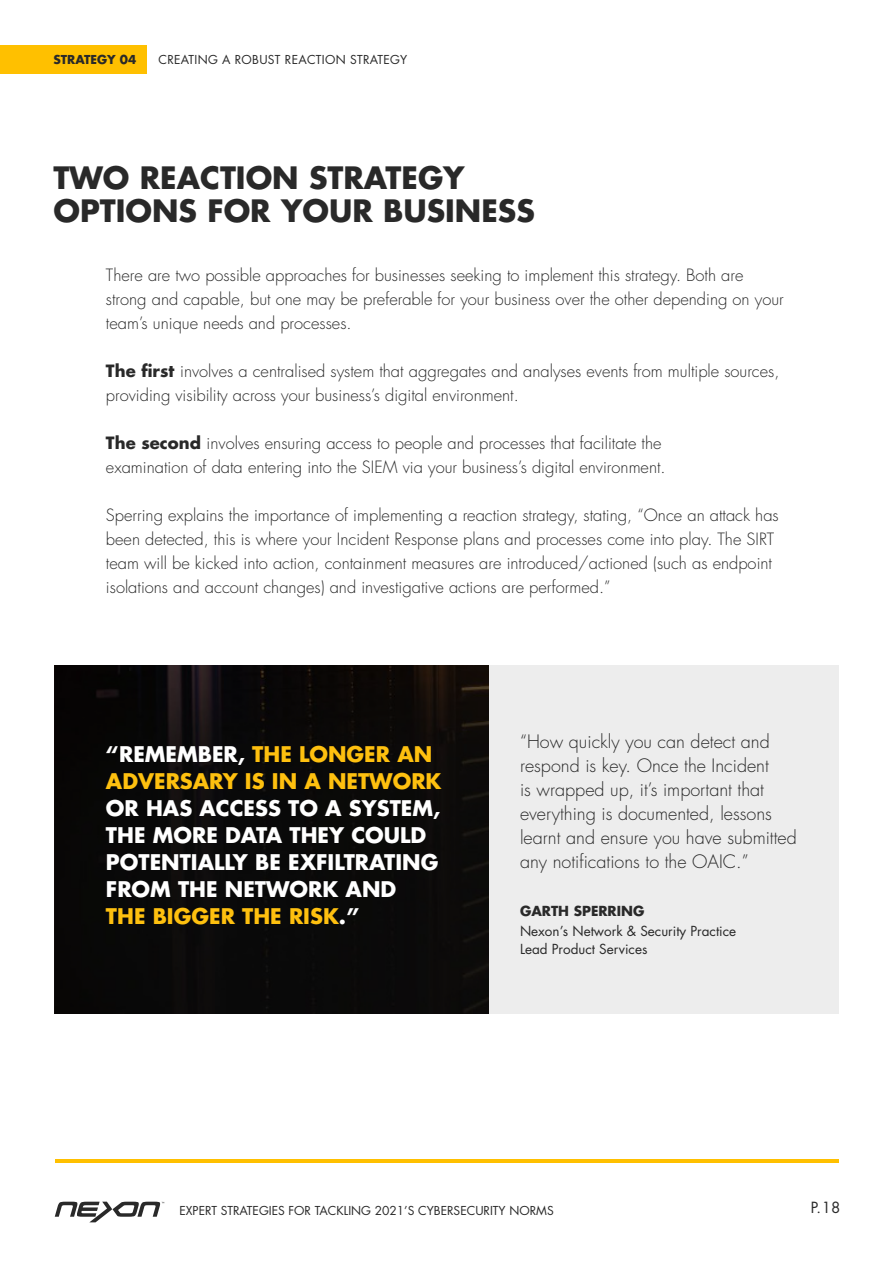
<style>
.page{position:relative;width:893px;height:1263px;background:#fff}
.page>*{position:absolute;margin:0;border:0;box-sizing:border-box;transform-origin:0 0}
.t1{font:700 30px/33px "Futura Std";color:#292929}
.t2{font:700 21px/27px "Futura Std";color:#fff}
.t3{font:700 21px/27px "Futura Std";color:#fec00f}
.t4{font:300 18px/24px "Futura Std";color:#292929}
.t5{font:300 16.5px/24px "Futura Std";color:#292929}
.t6{font:15px "Futura Std";color:#292929}
.t7{font:13.5px/18px "Futura Std";color:#292929}
.t8{font:700 13.5px "Futura Std";color:#292929}
.t9{font:12px "Futura Std";color:#292929}
.t10{font:12px "Futura Std";letter-spacing:.025em;color:#292929}
.t11{font:700 12px "Futura Std";color:#292929}
.s1{font-weight:700}
.s2{color:#fff}
.s3{color:#fec00f}
</style>
<div class="page">
<div style="left:0;top:45px;width:146px;height:29px;background:#ffc000"></div>
<hr style="left:55px;top:1159px;width:783px;height:3px;background:#ffc000">
<svg style="left:55px;top:1202px;width:109px;height:20px"></svg>
<div style="left:55px;top:665px;width:783px;height:349px;background:#ededed"></div>
<div style="left:55px;top:665px;width:433px;height:349px;background:#0a0909"></div>
<p class="t11" style="left:53px;top:52px;width:84px">STRATEGY 04</p>
<p class="t10" style="left:158px;top:52px;width:250px">CREATING A ROBUST REACTION STRATEGY</p>
<h1 class="t1" style="left:53px;top:161px;width:483px">TWO REACTION STRATEGY<br>OPTIONS FOR YOUR BUSINESS</h1>
<p class="t5" style="left:106px;top:264px;width:679px">There are two possible approaches for businesses seeking to implement this strategy. Both are strong and capable, but one may be preferable for your business over the other depending on your team’s unique needs and processes.</p>
<p class="t5" style="left:106px;top:360px;width:675px"><span class="s1">The first</span> involves a centralised system that aggregates and analyses events from multiple sources, providing visibility across your business’s digital environment.</p>
<p class="t5" style="left:106px;top:432px;width:561px"><span class="s1">The second</span> involves ensuring access to people and processes that facilitate the examination of data entering into the SIEM via your business’s digital environment.</p>
<p class="t5" style="left:106px;top:504px;width:674px">Sperring explains the importance of implementing a reaction strategy, stating, “Once an attack has been detected, this is where your Incident Response plans and processes come into play. The SIRT team will be kicked into action, containment measures are introduced/actioned (such as endpoint isolations and account changes) and investigative actions are performed.”</p>
<p class="t3" style="left:106px;top:740px;width:337px"><span class="s2">“REMEMBER,</span> THE LONGER AN<br>ADVERSARY IS IN A NETWORK</p>
<p class="t2" style="left:106px;top:794px;width:336px">OR HAS ACCESS TO A SYSTEM,<br>THE MORE DATA THEY COULD<br>POTENTIALLY BE EXFILTRATING<br>FROM THE NETWORK AND<br><span class="s3">THE BIGGER THE RISK</span>.”</p>
<p class="t4" style="left:520px;top:730px;width:278px">“How quickly you can detect and respond is key. Once the Incident<br>is wrapped up, it’s important that everything is documented, lessons learnt and ensure you have submitted any notifications to the OAIC.”</p>
<p class="t8" style="left:520px;top:902px;width:126px">GARTH SPERRING</p>
<p class="t7" style="left:520px;top:922px;width:218px">Nexon’s Network &amp; Security Practice<br>Lead Product Services</p>
<p class="t9" style="left:179px;top:1202px;width:376px">EXPERT STRATEGIES FOR TACKLING 2021’S CYBERSECURITY NORMS</p>
<p class="t6" style="left:811px;top:1197px;width:31px">P.18</p>
</div>
